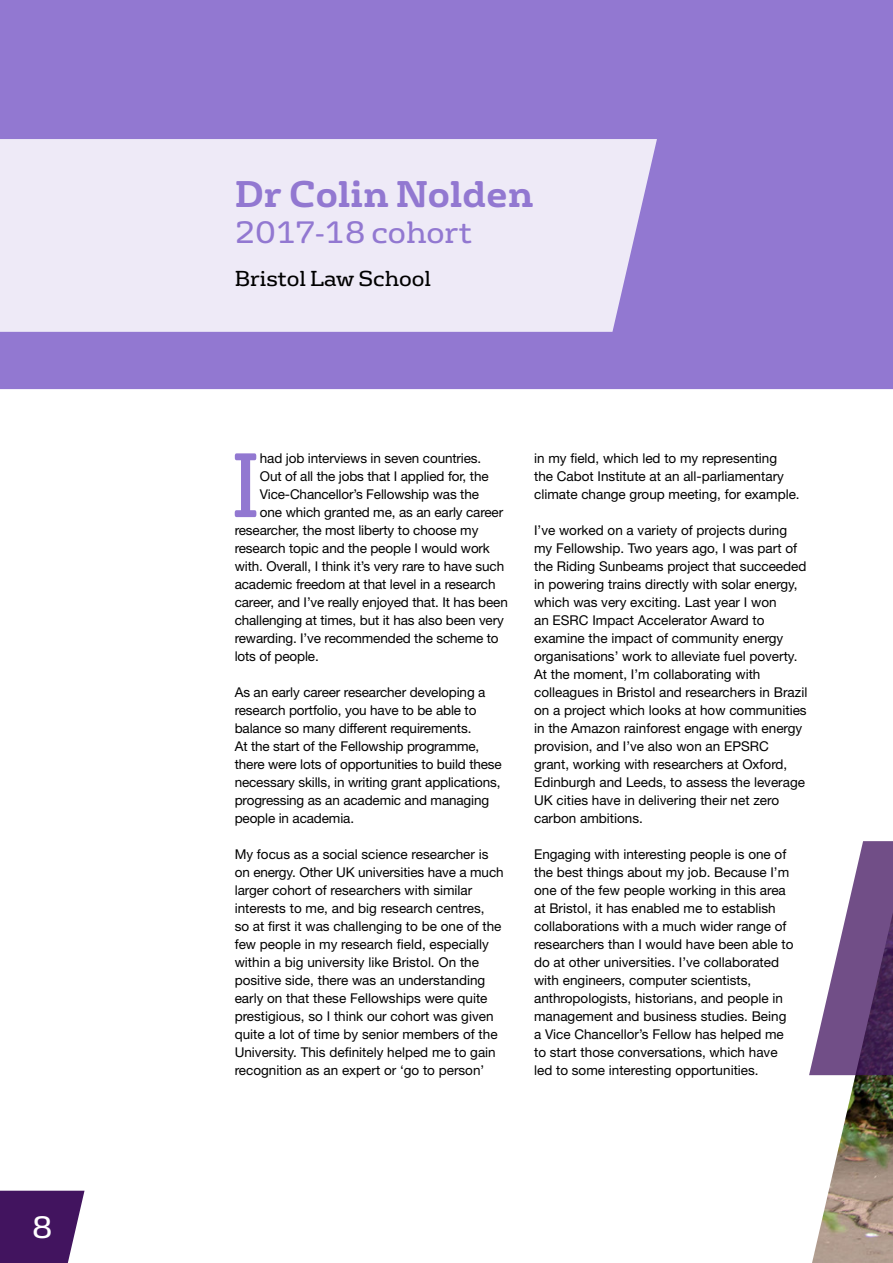
<style>
.page{position:relative;width:893px;height:1263px;background:#fff}
.page>*{position:absolute;margin:0;border:0;box-sizing:border-box;transform-origin:0 0}
.t1{font:88.5px "FS Rufus";color:#9278d1}
.t2{font:700 36px "FS Rufus";color:#9278d1}
.t3{font:30px "FS Rufus";color:#9278d1}
.t4{font:30px "FS Rufus";color:#fff}
.t5{font:21px "FS Rufus";color:#000}
.t6{font:13.5px/18px "Helvetica Neue";color:#000}
</style>
<div class="page">
<div style="left:0;top:0;width:893px;height:389px;background:#9278d1"></div>
<img style="left:812px;top:1075px;width:81px;height:188px">
<svg style="left:809px;top:841px;width:84px;height:234px"></svg>
<div style="left:0;top:139px;width:657px;height:193px;background:#eeeaf7"></div>
<svg style="left:0;top:1191px;width:85px;height:72px;background:#552c6f"></svg>
<h3 class="t4" style="left:32px;top:1202px;width:22px">8</h3>
<h2 class="t2" style="left:235px;top:162px;width:300px">Dr Colin Nolden</h2>
<h3 class="t3" style="left:235px;top:207px;width:239px">2017-18 cohort</h3>
<h3 class="t5" style="left:235px;top:261px;width:198px">Bristol Law School</h3>
<h1 class="t1" style="left:230px;top:413px;width:32px">I</h1>
<p class="t6" style="left:260px;top:449px;width:223px">had job interviews in seven countries.</p>
<p class="t6" style="left:260px;top:467px;width:230px">Out of all the jobs that I applied for, the</p>
<p class="t6" style="left:260px;top:485px;width:221px">Vice-Chancellor’s Fellowship was the</p>
<p class="t6" style="left:260px;top:503px;width:245px">one which granted me, as an early career</p>
<p class="t6" style="left:235px;top:521px;width:245px">researcher, the most liberty to choose my</p>
<p class="t6" style="left:235px;top:539px;width:257px">research topic and the people I would work</p>
<p class="t6" style="left:235px;top:557px;width:271px">with. Overall, I think it’s very rare to have such</p>
<p class="t6" style="left:235px;top:575px;width:262px">academic freedom at that level in a research</p>
<p class="t6" style="left:235px;top:593px;width:275px">career, and I’ve really enjoyed that. It has been</p>
<p class="t6" style="left:235px;top:611px;width:271px">challenging at times, but it has also been very</p>
<p class="t6" style="left:235px;top:629px;width:265px">rewarding. I’ve recommended the scheme to</p>
<p class="t6" style="left:235px;top:647px;width:86px">lots of people.</p>
<p class="t6" style="left:235px;top:683px;width:269px">As an early career researcher developing a research portfolio, you have to be able to balance so many different requirements.<br>At the start of the Fellowship programme, there were lots of opportunities to build these necessary skills, in writing grant applications, progressing as an academic and managing people in academia.</p>
<p class="t6" style="left:235px;top:845px;width:270px">My focus as a social science researcher is on energy. Other UK universities have a much larger cohort of researchers with similar interests to me, and big research centres,<br>so at first it was challenging to be one of the few people in my research field, especially within a big university like Bristol. On the positive side, there was an understanding early on that these Fellowships were quite prestigious, so I think our cohort was given quite a lot of time by senior members of the University. This definitely helped me to gain recognition as an expert or ‘go to person’</p>
<p class="t6" style="left:534px;top:449px;width:267px">in my field, which led to my representing<br>the Cabot Institute at an all-parliamentary climate change group meeting, for example.</p>
<p class="t6" style="left:534px;top:521px;width:275px">I’ve worked on a variety of projects during my Fellowship. Two years ago, I was part of the Riding Sunbeams project that succeeded in powering trains directly with solar energy, which was very exciting. Last year I won<br>an ESRC Impact Accelerator Award to examine the impact of community energy organisations’ work to alleviate fuel poverty.<br>At the moment, I’m collaborating with colleagues in Bristol and researchers in Brazil on a project which looks at how communities in the Amazon rainforest engage with energy provision, and I’ve also won an EPSRC<br>grant, working with researchers at Oxford, Edinburgh and Leeds, to assess the leverage UK cities have in delivering their net zero carbon ambitions.</p>
<p class="t6" style="left:534px;top:845px;width:261px">Engaging with interesting people is one of the best things about my job. Because I’m one of the few people working in this area at Bristol, it has enabled me to establish collaborations with a much wider range of researchers than I would have been able to do at other universities. I’ve collaborated with engineers, computer scientists, anthropologists, historians, and people in management and business studies. Being a Vice Chancellor’s Fellow has helped me to start those conversations, which have led to some interesting opportunities.</p>
</div>
